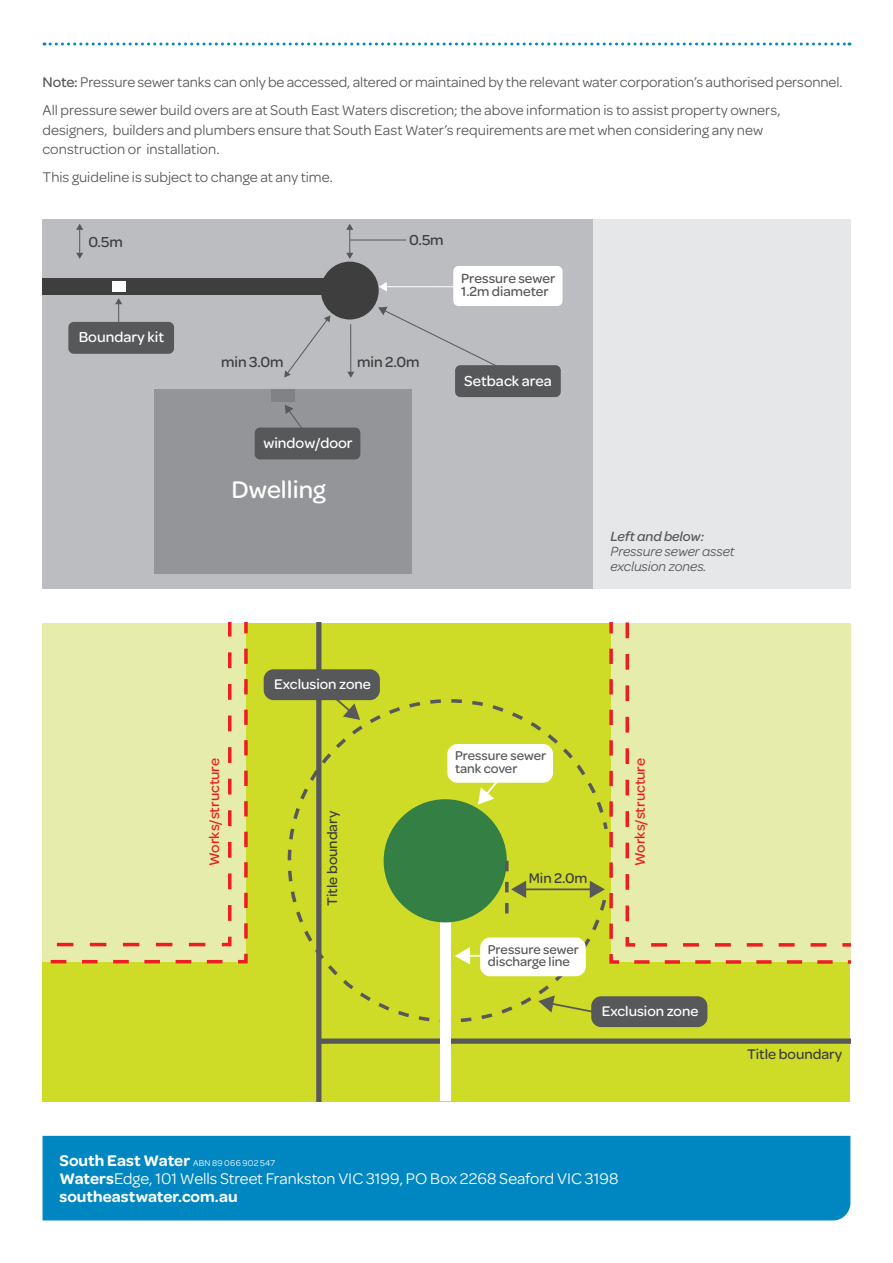
<style>
.page{position:relative;width:893px;height:1263px;background:#fff}
.page>*{position:absolute;margin:0;border:0;box-sizing:border-box;transform-origin:0 0}
.t1{font:500 25.65px "Omnes";color:#fff}
.t2{font:16.5px/18px "Omnes";color:#fff}
.t3{font:500 15.45px "Omnes";color:#fff}
.t4{font:500 15.45px "Omnes";color:#3e3e3f}
.t5{font:15px/28px "Omnes";color:#57585a}
.t6{font:500 14.85px "Omnes";color:#3e3e3f}
.t7{font:500 14.85px "Omnes";color:#ee1d23}
.t8{font:500 14.85px "Omnes";color:#fff}
.t9{font:italic 14.25px/15px "Omnes";letter-spacing:-.005em;color:#57585a}
.t10{font:italic 500 14.25px "Omnes";letter-spacing:-.005em;color:#57585a}
.t11{font:500 14.1px/12.9px "Omnes";color:#57585a}
.t12{font:500 13.65px/12.5px "Omnes";color:#57585a}
.s1{font-weight:500}
.s2{font-weight:600}
.s3{font-size:9px}
</style>
<div class="page">
<div style="left:593px;top:219px;width:257px;height:369px;background:#e6e7e9"></div>
<div style="left:43px;top:219px;width:550px;height:369px;background:#bcbdc0"></div>
<div style="left:154px;top:389px;width:258px;height:184px;background:#939598"></div>
<svg style="left:76px;top:224px;width:7px;height:35px"></svg>
<div style="left:43px;top:278px;width:317px;height:17px;background:#3e3e3f"></div>
<div style="left:321px;top:262px;width:58px;height:57px;background:#3e3e3f;border-radius:50%"></div>
<div style="left:68px;top:322px;width:106px;height:32px;background:#57585a;border-radius:5px"></div>
<svg style="left:115px;top:298px;width:7px;height:24px"></svg>
<div style="left:112px;top:282px;width:13px;height:10px;background:#fff"></div>
<div style="left:453px;top:266px;width:110px;height:40px;background:#fff;border-radius:5px"></div>
<svg style="left:284px;top:315px;width:46px;height:62px"></svg>
<hr style="left:350px;top:324px;width:1px;height:49px;background:#57585a">
<svg style="left:347px;top:372px;width:7px;height:6px"></svg>
<div style="left:271px;top:389px;width:24px;height:13px;background:#808285"></div>
<div style="left:255px;top:428px;width:105px;height:31px;background:#57585a;border-radius:5px"></div>
<svg style="left:285px;top:405px;width:21px;height:23px"></svg>
<hr style="left:350px;top:240px;width:56px;height:1px;background:#57585a">
<svg style="left:346px;top:224px;width:7px;height:35px"></svg>
<div style="left:455px;top:365px;width:106px;height:32px;background:#57585a;border-radius:5px"></div>
<svg style="left:378px;top:307px;width:129px;height:63px"></svg>
<hr style="left:385px;top:286px;width:72px;height:1px;background:#fff">
<svg style="left:379px;top:282px;width:8px;height:9px"></svg>
<div style="left:43px;top:623px;width:807px;height:478px;background:#cedc28"></div>
<div style="left:591px;top:996px;width:116px;height:31px;background:#57585a;border-radius:10px"></div>
<div style="left:43px;top:623px;width:205px;height:341px;background:#e6edaa"></div>
<svg style="left:274px;top:693px;width:336px;height:343px"></svg>
<div style="left:316px;top:623px;width:5px;height:478px;background:#57585a"></div>
<div style="left:319px;top:1038px;width:531px;height:6px;background:#57585a"></div>
<hr style="left:524px;top:888px;width:68px;height:2px;background:#57585a">
<svg style="left:590px;top:623px;width:260px;height:342px;background:#e3e69b"></svg>
<svg style="left:538px;top:995px;width:61px;height:19px"></svg>
<div style="left:264px;top:669px;width:116px;height:31px;background:#57585a;border-radius:10px"></div>
<svg style="left:329px;top:700px;width:31px;height:20px"></svg>
<div style="left:447px;top:744px;width:106px;height:39px;background:#fff;border-radius:10px"></div>
<svg style="left:478px;top:782px;width:26px;height:23px"></svg>
<hr style="left:467px;top:955px;width:25px;height:2px;background:#fff">
<svg style="left:455px;top:947px;width:15px;height:17px"></svg>
<div style="left:480px;top:937px;width:106px;height:39px;background:#fff;border-radius:10px"></div>
<div style="left:440px;top:881px;width:10px;height:220px;background:#fff"></div>
<div style="left:384px;top:799px;width:123px;height:123px;background:#348044;border-radius:50%"></div>
<svg style="left:505px;top:861px;width:21px;height:54px"></svg>
<div style="left:43px;top:1136px;width:807px;height:84px;background:#0087c1"></div>
<svg style="left:44px;top:43px;width:806px;height:3px"></svg>
<p class="t5" style="left:43px;top:67px;width:802px"><span class="s1">Note:</span> Pressure sewer tanks can only be accessed, altered or maintained by the relevant water corporation’s authorised personnel.<br>All pressure sewer build overs are at South East Waters discretion; the above information is to assist property owners,</p>
<p class="t5" style="left:43px;top:119px;width:722px;line-height:19.5px">designers, builders and plumbers ensure that South East Water’s requirements are met when considering any new construction or installation.</p>
<p class="t5" style="left:43px;top:162px;width:292px">This guideline is subject to change at any time.</p>
<p class="t4" style="left:88px;top:231px;width:36px">0.5m</p>
<p class="t4" style="left:409px;top:229px;width:36px">0.5m</p>
<p class="t3" style="left:79px;top:326px;width:87px">Boundary kit</p>
<p class="t4" style="left:221px;top:351px;width:64px">min 3.0m</p>
<p class="t4" style="left:357px;top:351px;width:64px">min 2.0m</p>
<p class="t11" style="left:461px;top:271px;width:96px">Pressure sewer<br>1.2m diameter</p>
<p class="t3" style="left:464px;top:370px;width:89px">Setback area</p>
<p class="t3" style="left:263px;top:432px;width:91px">window/door</p>
<h1 class="t1" style="left:231px;top:472px;width:96px">Dwelling</h1>
<p class="t8" style="left:274px;top:674px;width:98px">Exclusion zone</p>
<p class="t10" style="left:610px;top:527px;width:95px">Left and below:</p>
<p class="t9" style="left:610px;top:543px;width:126px">Pressure sewer asset exclusion zones.</p>
<p class="t12" style="left:455px;top:749px;width:93px">Pressure sewer tank cover</p>
<p class="t7" style="left:204px;top:865px;width:109px;rotate:-90deg">Works/structure</p>
<p class="t7" style="left:630px;top:865px;width:109px;rotate:-90deg">Works/structure</p>
<p class="t6" style="left:322px;top:906px;width:97px;rotate:-90deg">Title boundary</p>
<p class="t6" style="left:529px;top:868px;width:60px">Min 2.0m</p>
<p class="t12" style="left:488px;top:942px;width:93px">Pressure sewer discharge line</p>
<p class="t8" style="left:602px;top:1001px;width:98px">Exclusion zone</p>
<p class="t2" style="left:60px;top:1150px;width:560px"><span class="s2">South East Water</span> <span class="s3">ABN 89 066 902 547<br></span><span class="s2">Waters</span>Edge, 101 Wells Street Frankston VIC 3199, PO Box 2268 Seaford VIC 3198 <span class="s2">southeastwater.com.au</span></p>
<p class="t6" style="left:747px;top:1044px;width:97px">Title boundary</p>
</div>
